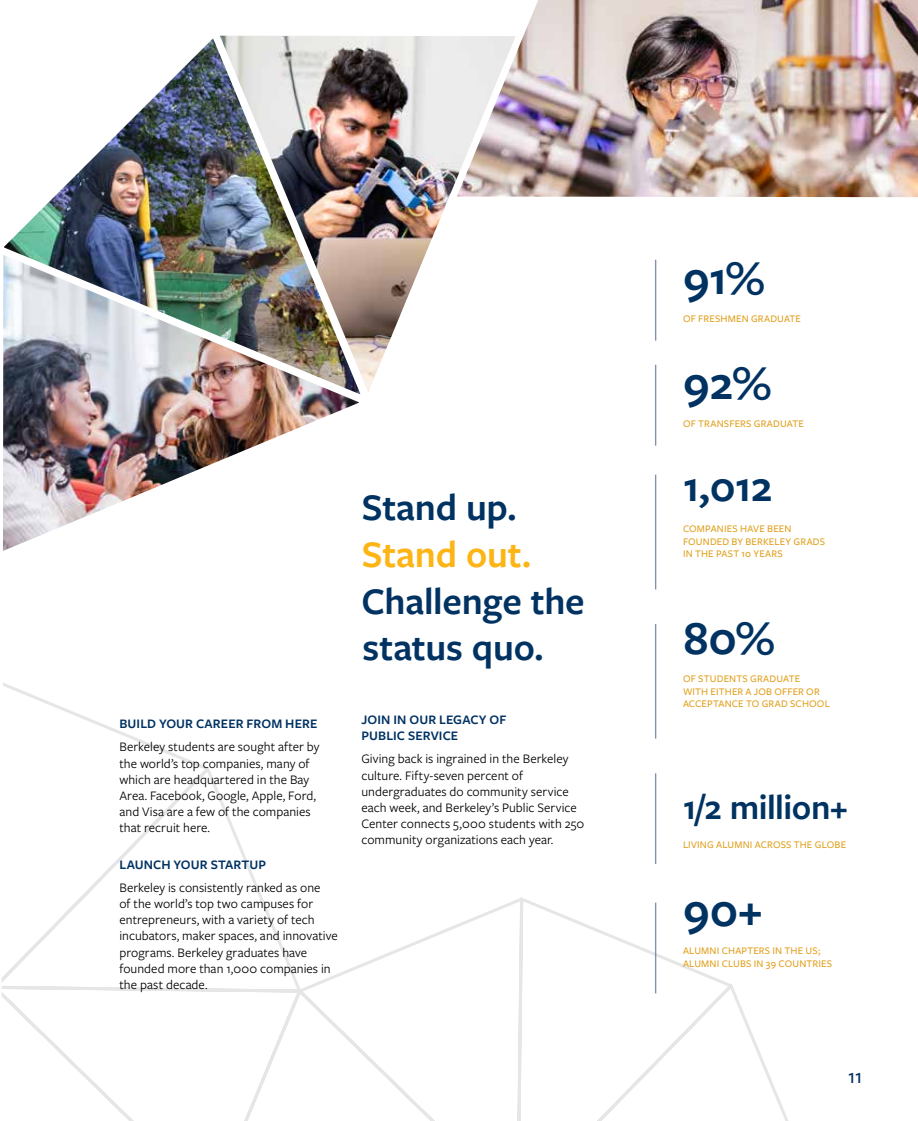
<style>
.page{position:relative;width:918px;height:1121px;background:#fff}
.page>*{position:absolute;margin:0;border:0;box-sizing:border-box;transform-origin:0 0}
.t1{font:600 49.5px "Freight Sans Pro";letter-spacing:-.005em;color:#003262}
.t2{font:600 45px "Freight Sans Pro";color:#003262}
.t3{font:600 39px/46.8px "Freight Sans Pro";letter-spacing:-.005em;color:#003262}
.t4{font:600 39px "Freight Sans Pro";letter-spacing:-.005em;color:#fcb515}
.t5{font:600 36px "Freight Sans Pro";letter-spacing:-.015em;color:#003262}
.t6{font:500 21px "Freight Sans Pro";color:#003262}
.t7{font:13.5px/16.2px "Freight Sans Pro";letter-spacing:.005em;color:#000}
.t8{font:600 13.5px/16.2px "Freight Sans Pro";letter-spacing:.01em;color:#003262}
.t9{font:500 10.5px/12.6px "Freight Sans Pro";letter-spacing:.015em;color:#e09e19}
</style>
<div class="page">
<svg style="left:1px;top:624px;width:787px;height:496px"></svg>
<img style="left:8px;top:411px;width:319px;height:138px">
<img style="left:8px;top:44px;width:199px;height:367px">
<svg style="left:1px;top:243px;width:7px;height:505px"></svg>
<img style="left:207px;top:35px;width:238px;height:381px">
<img style="left:443px;top:0;width:475px;height:208px">
<hr style="left:655px;top:260px;width:1px;height:80px;background:#6b7b9f">
<hr style="left:655px;top:365px;width:1px;height:80px;background:#6b7b9f">
<hr style="left:655px;top:624px;width:1px;height:114px;background:#6b7b9f">
<hr style="left:655px;top:475px;width:1px;height:114px;background:#6b7b9f">
<hr style="left:655px;top:773px;width:1px;height:91px;background:#6b7b9f">
<hr style="left:655px;top:902px;width:1px;height:91px;background:#6b7b9f">
<p class="t8" style="left:119px;top:715px;width:199px">BUILD YOUR CAREER FROM HERE</p>
<p class="t7" style="left:119px;top:738px;width:202px">Berkeley students are sought after by the world’s top companies, many of which are headquartered in the Bay<br>Area. Facebook, Google, Apple, Ford, and Visa are a few of the companies that recruit here.</p>
<p class="t8" style="left:119px;top:855px;width:148px">LAUNCH YOUR STARTUP</p>
<p class="t7" style="left:119px;top:878px;width:220px">Berkeley is consistently ranked as one<br>of the world’s top two campuses for entrepreneurs, with a variety of tech incubators, maker spaces, and innovative programs. Berkeley graduates have founded more than 1,000 companies in the past decade.</p>
<h3 class="t3" style="left:362px;top:482px;width:157px">Stand up.</h3>
<h3 class="t4" style="left:362px;top:527px;width:171px">Stand out.</h3>
<h3 class="t3" style="left:361px;top:576px;width:225px">Challenge the status quo.</h3>
<p class="t8" style="left:362px;top:711px;width:147px">JOIN IN OUR LEGACY OF<br>PUBLIC SERVICE</p>
<p class="t7" style="left:362px;top:750px;width:224px">Giving back is ingrained in the Berkeley culture. Fifty-seven percent of undergraduates do community service each week, and Berkeley’s Public Service Center connects 5,000 students with 250 community organizations each year.</p>
<h1 class="t1" style="left:683px;top:244px;width:83px">91%</h1>
<p class="t9" style="left:683px;top:312px;width:120px">OF FRESHMEN GRADUATE</p>
<h1 class="t1" style="left:683px;top:349px;width:90px">92%</h1>
<p class="t9" style="left:683px;top:417px;width:122px">OF TRANSFERS GRADUATE</p>
<h2 class="t2" style="left:683px;top:456px;width:91px">1,012</h2>
<p class="t9" style="left:683px;top:522px;width:144px">COMPANIES HAVE BEEN<br>FOUNDED BY BERKELEY GRADS<br>IN THE PAST 10 YEARS</p>
<h1 class="t1" style="left:683px;top:604px;width:93px">80%</h1>
<p class="t9" style="left:683px;top:672px;width:148px">OF STUDENTS GRADUATE<br>WITH EITHER A JOB OFFER OR<br>ACCEPTANCE TO GRAD SCHOOL</p>
<h3 class="t5" style="left:683px;top:782px;width:167px">1/2 million+</h3>
<p class="t9" style="left:683px;top:837px;width:165px">LIVING ALUMNI ACROSS THE GLOBE</p>
<h1 class="t1" style="left:683px;top:876px;width:81px">90+</h1>
<p class="t9" style="left:683px;top:944px;width:151px">ALUMNI CHAPTERS IN THE US;<br>ALUMNI CLUBS IN 39 COUNTRIES</p>
<h3 class="t6" style="left:848px;top:1062px;width:16px">11</h3>
</div>
